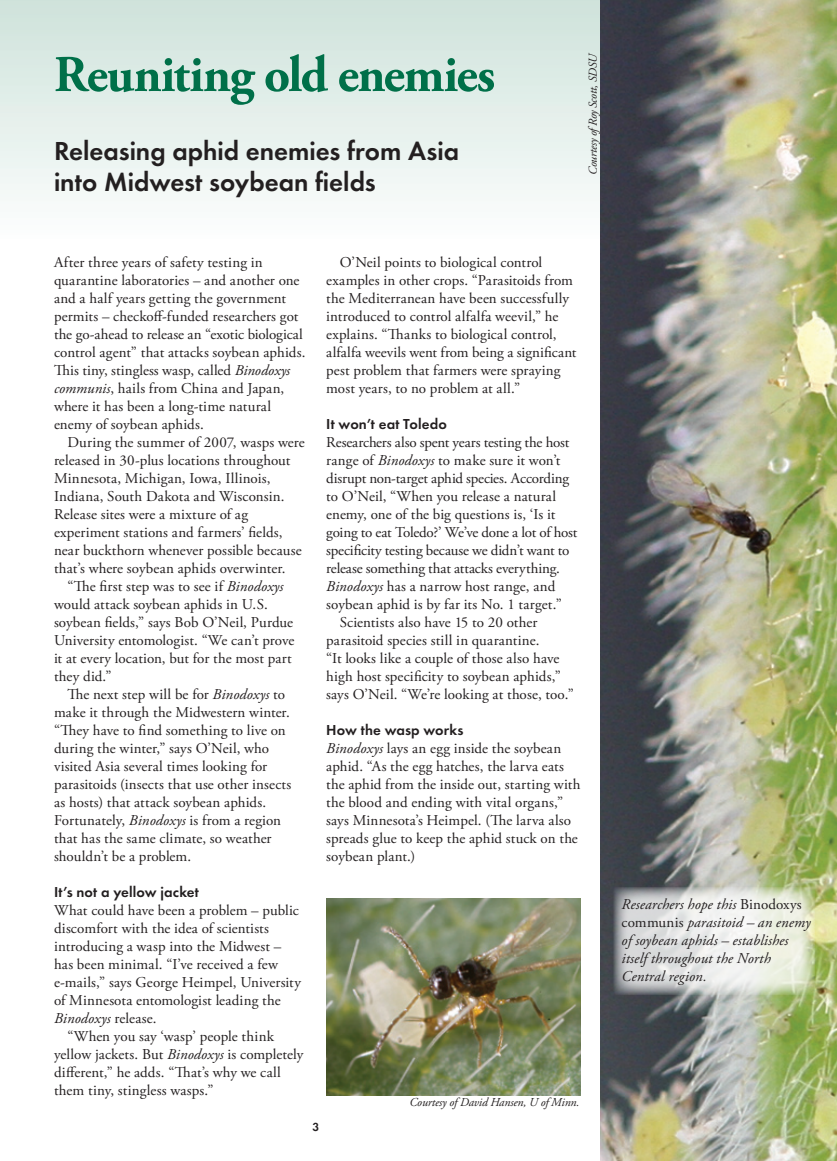
<style>
.page{position:relative;width:837px;height:1161px;background:#fff}
.page>*{position:absolute;margin:0;border:0;box-sizing:border-box;transform-origin:0 0}
.t1{font:700 51.45px "Adobe Garamond Pro";letter-spacing:-.025em;color:#007049}
.t2{font:700 27px/31.5px "Function";color:#231f20}
.t3{font:15px/18px "Adobe Garamond Pro";letter-spacing:.005em;color:#231f20}
.t4{font:italic 15px/18px "Adobe Garamond Pro";letter-spacing:.005em;color:#231f20}
.t5{font:700 15px "Function";letter-spacing:.01em;color:#231f20}
.t6{font:italic 12.15px "Adobe Garamond Pro";letter-spacing:-.01em;color:#231f20}
.t7{font:700 12.15px "Function";color:#231f20}
.s1{font-style:italic}
.s2{font-style:normal}
</style>
<div class="page">
<div style="left:0;top:0;width:611px;height:243px;background:linear-gradient(to bottom,#cee2da,#fdfefe)"></div>
<img style="left:601px;top:0;width:236px;height:1161px">
<svg style="left:614px;top:887px;width:201px;height:107px"></svg>
<img style="left:326px;top:899px;width:254px;height:196px">
<p class="t1" style="left:54px;top:45px;width:443px">Reuniting old enemies</p>
<p class="t2" style="left:54px;top:135px;width:407px">Releasing aphid enemies from Asia into Midwest soybean fields</p>
<p class="t6" style="left:586px;top:175px;width:124px;rotate:-90deg">Courtesy ofRoy Scott, SDSU</p>
<p class="t3" style="left:54px;top:254px;width:253px">After three years of safety testing in quarantine laboratories – and another one and a half years getting the government permits – checkoff-funded researchers got the go-ahead to release an “exotic biological control agent” that attacks soybean aphids.<br>This tiny, stingless wasp, called <span class="s1">Binodoxys communis</span>, hails from China and Japan, where it has been a long-time natural enemy of soybean aphids.</p>
<p class="t3" style="left:54px;top:434px;width:252px;text-indent:14px">During the summer of 2007, wasps were released in 30-plus locations throughout Minnesota, Michigan, Iowa, Illinois, Indiana, South Dakota and Wisconsin.<br>Release sites were a mixture of ag experiment stations and farmers’ fields, near buckthorn whenever possible because that’s where soybean aphids overwinter.</p>
<p class="t3" style="left:54px;top:578px;width:242px;text-indent:14px">“The first step was to see if <span class="s1">Binodoxys </span>would attack soybean aphids in U.S. soybean fields,” says Bob O’Neil, Purdue University entomologist. “We can’t prove it at every location, but for the most part they did.”</p>
<p class="t3" style="left:54px;top:686px;width:239px;text-indent:14px">The next step will be for <span class="s1">Binodoxys</span> to make it through the Midwestern winter. “They have to find something to live on during the winter,” says O’Neil, who visited Asia several times looking for parasitoids (insects that use other insects as hosts) that attack soybean aphids.<br>Fortunately, <span class="s1">Binodoxys</span> is from a region that has the same climate, so weather shouldn’t be a problem.</p>
<p class="t5" style="left:54px;top:883px;width:146px">It’s not a yellow jacket</p>
<p class="t3" style="left:54px;top:902px;width:248px">What could have been a problem – public discomfort with the idea of scientists introducing a wasp into the Midwest – has been minimal. “I’ve received a few e-mails,” says George Heimpel, University of Minnesota entomologist leading the <span class="s1">Binodoxys</span> release.</p>
<p class="t3" style="left:54px;top:1028px;width:251px;text-indent:14px">“When you say ‘wasp’ people think yellow jackets. But <span class="s1">Binodoxys</span> is completely different,” he adds. “That’s why we call them tiny, stingless wasps.”</p>
<p class="t3" style="left:326px;top:254px;width:252px;text-indent:14px">O’Neil points to biological control examples in other crops. “Parasitoids from the Mediterranean have been successfully introduced to control alfalfa weevil,” he explains. “Thanks to biological control, alfalfa weevils went from being a significant pest problem that farmers were spraying most years, to no problem at all.”</p>
<p class="t5" style="left:326px;top:415px;width:122px">It won’t eat Toledo</p>
<p class="t3" style="left:326px;top:434px;width:253px">Researchers also spent years testing the host range of <span class="s1">Binodoxys</span> to make sure it won’t disrupt non-target aphid species. According to O’Neil, “When you release a natural enemy, one of the big questions is, ‘Is it going to eat Toledo?’ We’ve done a lot of host specificity testing because we didn’t want to release something that attacks everything.<br><span class="s1">Binodoxys</span> has a narrow host range, and soybean aphid is by far its No. 1 target.”</p>
<p class="t3" style="left:326px;top:614px;width:249px;text-indent:14px">Scientists also have 15 to 20 other parasitoid species still in quarantine.<br>“It looks like a couple of those also have high host specificity to soybean aphids,” says O’Neil. “We’re looking at those, too.”</p>
<p class="t5" style="left:326px;top:721px;width:139px">How the wasp works</p>
<p class="t3" style="left:326px;top:740px;width:256px"><span class="s1">Binodoxys</span> lays an egg inside the soybean aphid. “As the egg hatches, the larva eats the aphid from the inside out, starting with the blood and ending with vital organs,” says Minnesota’s Heimpel. (The larva also spreads glue to keep the aphid stuck on the soybean plant.)</p>
<p class="t7" style="left:312px;top:1120px;width:8px">3</p>
<p class="t6" style="left:410px;top:1095px;width:171px">Courtesy of David Hansen, U of Minn.</p>
<p class="t4" style="left:622px;top:896px;width:191px">Researchers hope this <span class="s2">Binodoxys communis</span> parasitoid – an enemy of soybean aphids – establishes itself throughout the North<br>Central region.</p>
</div>
